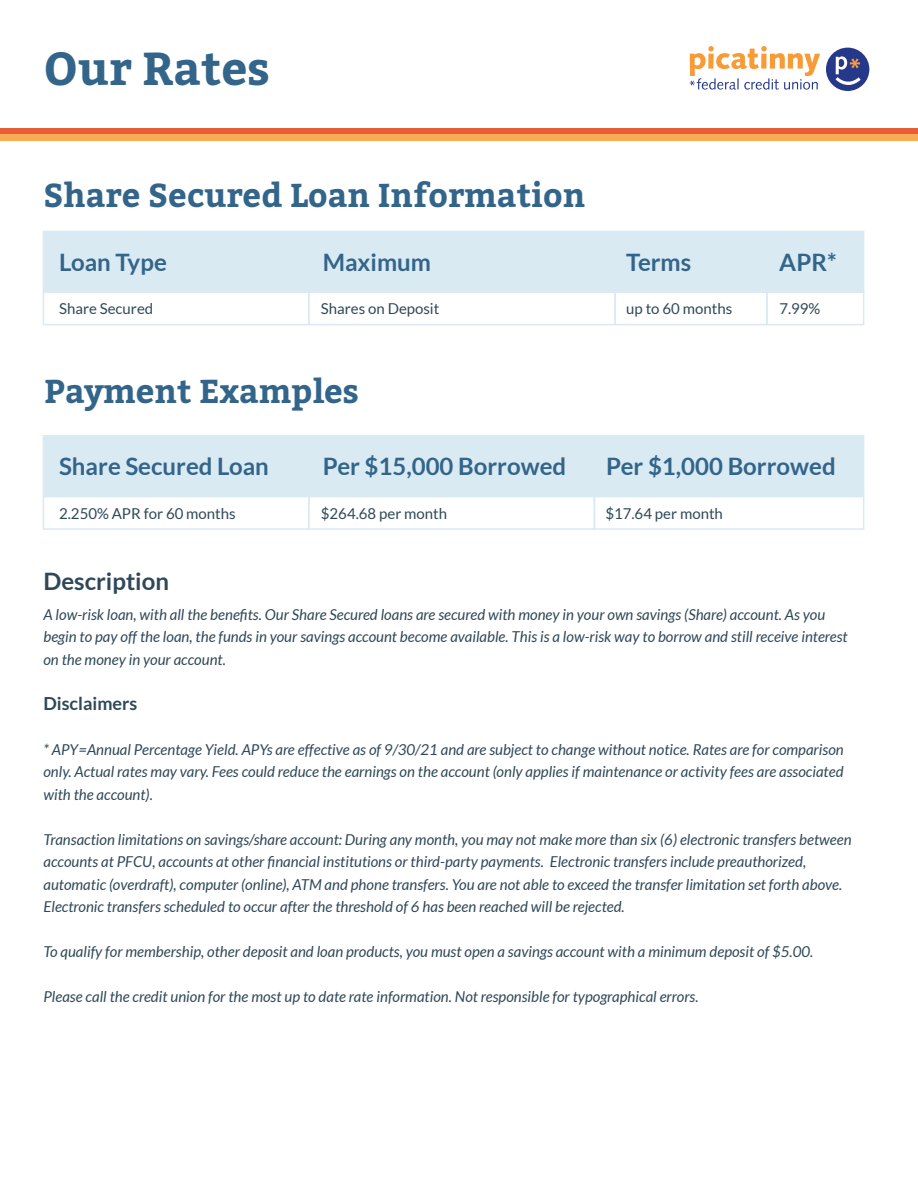
<style>
.page{position:relative;width:918px;height:1188px;background:#fff}
.page>*{position:absolute;margin:0;border:0;box-sizing:border-box;transform-origin:0 0}
.t1{font:700 46.05px "Bitter";color:#33658a}
.t2{font:700 33px "Bitter";color:#33658a}
.t3{font:700 24px "Lato";color:#33658a}
.t4{font:700 24px "Lato";color:#2f4858}
.t5{font:700 18px "Lato";color:#2f4858}
.t6{font:italic 15px/22.5px "Lato";color:#2f4858}
.t7{font:15px "Lato";color:#2f4858}
</style>
<div class="page">
<div style="left:43px;top:231px;width:821px;height:62px;background:#daeaf3"></div>
<div style="left:43px;top:291px;width:267px;height:34px;border:2px solid #daeaf3"></div>
<div style="left:308px;top:291px;width:308px;height:34px;border:2px solid #daeaf3"></div>
<div style="left:614px;top:291px;width:154px;height:34px;border:2px solid #daeaf3"></div>
<div style="left:766px;top:291px;width:98px;height:34px;border:2px solid #daeaf3"></div>
<div style="left:43px;top:435px;width:821px;height:62px;background:#daeaf3"></div>
<div style="left:43px;top:496px;width:267px;height:34px;border:2px solid #daeaf3"></div>
<div style="left:308px;top:496px;width:287px;height:34px;border:2px solid #daeaf3"></div>
<div style="left:594px;top:496px;width:270px;height:34px;border:2px solid #daeaf3"></div>
<div style="left:826px;top:48px;width:43px;height:43px;background:#263889;border-radius:50%"></div>
<svg style="left:836px;top:56px;width:25px;height:29px"></svg>
<svg style="left:690px;top:46px;width:130px;height:44px"></svg>
<div style="left:0;top:134px;width:918px;height:6px;background:#f9aa54"></div>
<div style="left:0;top:128px;width:918px;height:6px;background:#e85c37"></div>
<h1 class="t1" style="left:43px;top:38px;width:228px">Our Rates</h1>
<h2 class="t2" style="left:43px;top:174px;width:543px">Share Secured Loan Information</h2>
<h3 class="t3" style="left:59px;top:249px;width:109px">Loan Type</h3>
<h3 class="t3" style="left:323px;top:249px;width:110px">Maximum</h3>
<h3 class="t3" style="left:626px;top:249px;width:67px">Terms</h3>
<h3 class="t3" style="left:779px;top:249px;width:59px">APR*</h3>
<p class="t7" style="left:59px;top:301px;width:96px">Share Secured</p>
<p class="t7" style="left:321px;top:301px;width:120px">Shares on Deposit</p>
<p class="t7" style="left:626px;top:301px;width:108px">up to 60 months</p>
<p class="t7" style="left:779px;top:301px;width:43px">7.99%</p>
<h2 class="t2" style="left:45px;top:370px;width:316px">Payment Examples</h2>
<h3 class="t3" style="left:59px;top:453px;width:211px">Share Secured Loan</h3>
<h3 class="t3" style="left:323px;top:453px;width:245px">Per $15,000 Borrowed</h3>
<h3 class="t3" style="left:606px;top:453px;width:231px">Per $1,000 Borrowed</h3>
<p class="t7" style="left:59px;top:505px;width:178px">2.250% APR for 60 months</p>
<p class="t7" style="left:321px;top:505px;width:128px">$264.68 per month</p>
<p class="t7" style="left:605px;top:505px;width:119px">$17.64 per month</p>
<h3 class="t4" style="left:43px;top:567px;width:127px">Description</h3>
<p class="t6" style="left:43px;top:603px;width:806px">A low-risk loan, with all the benefits. Our Share Secured loans are secured with money in your own savings (Share) account. As you begin to pay off the loan, the funds in your savings account become available. This is a low-risk way to borrow and still receive interest on the money in your account.</p>
<p class="t5" style="left:43px;top:693px;width:95px">Disclaimers</p>
<p class="t6" style="left:43px;top:738px;width:802px;text-align:justify">* APY=Annual Percentage Yield. APYs are effective as of 9/30/21 and are subject to change without notice. Rates are for comparison only. Actual rates may vary. Fees could reduce the earnings on the account (only applies if maintenance or activity fees are associated with the account).</p>
<p class="t6" style="left:43px;top:828px;width:810px">Transaction limitations on savings/share account: During any month, you may not make more than six (6) electronic transfers between accounts at PFCU, accounts at other financial institutions or third-party payments. Electronic transfers include preauthorized, automatic (overdraft), computer (online), ATM and phone transfers. You are not able to exceed the transfer limitation set forth above.<br>Electronic transfers scheduled to occur after the threshold of 6 has been reached will be rejected.</p>
<p class="t6" style="left:43px;top:941px;width:771px">To qualify for membership, other deposit and loan products, you must open a savings account with a minimum deposit of $5.00.</p>
<p class="t6" style="left:43px;top:986px;width:657px">Please call the credit union for the most up to date rate information. Not responsible for typographical errors.</p>
</div>
